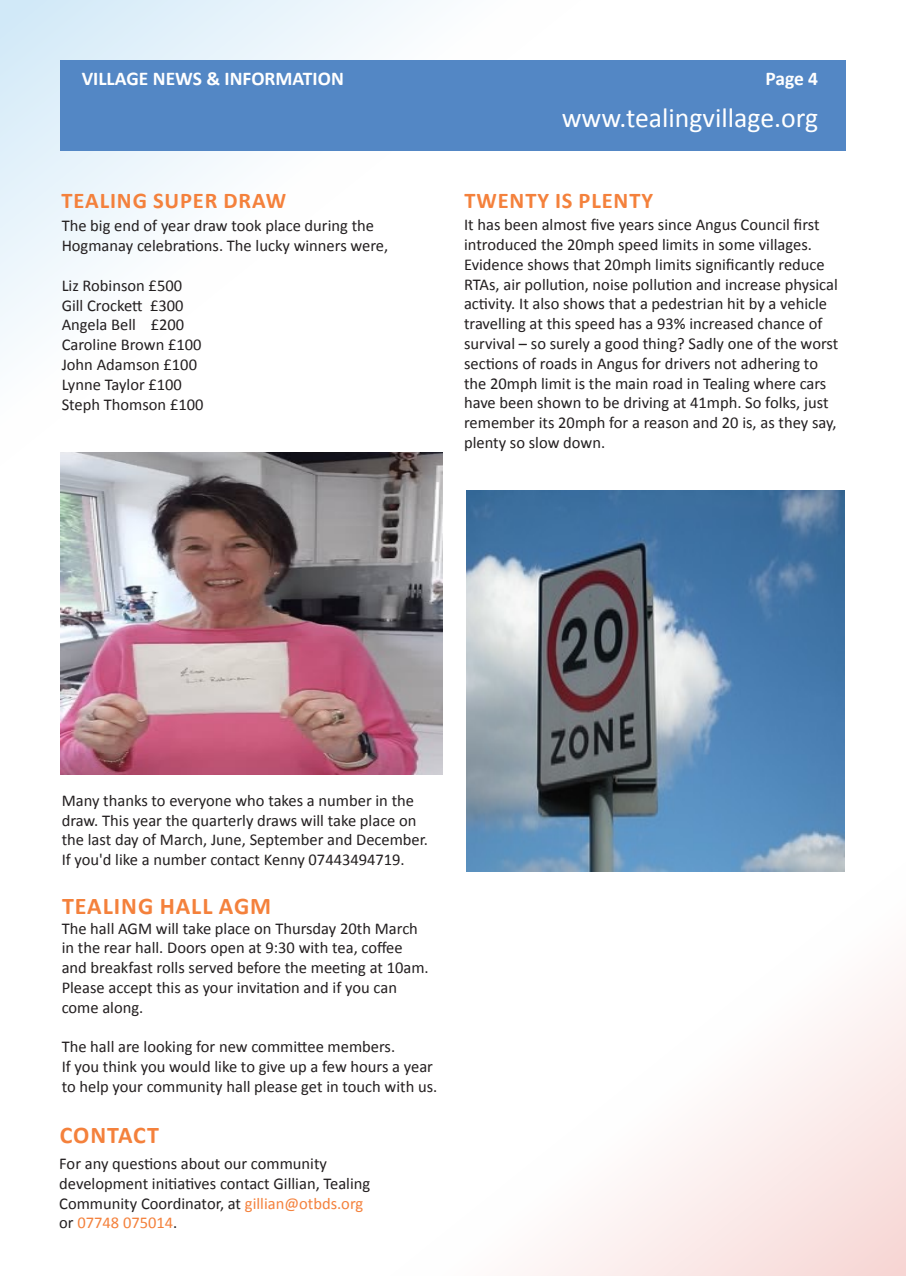
<style>
.page{position:relative;width:906px;height:1276px;background:#fff}
.page>*{position:absolute;margin:0;border:0;box-sizing:border-box;transform-origin:0 0}
.t1{font:27.75px "Calibri";color:#fff}
.t2{font:700 24px "Calibri";letter-spacing:.04em;color:#f4813c}
.t3{font:700 22.5px "Calibri";letter-spacing:.04em;color:#f4813c}
.t4{font:700 19.5px "Calibri";color:#fff}
.t5{font:16.5px/19.8px "Calibri";color:#231f20}
.s1{color:#f4813c}
</style>
<div class="page">
<svg style="left:0;top:0;width:443px;height:489px"></svg>
<svg style="left:466px;top:848px;width:440px;height:428px"></svg>
<div style="left:60px;top:60px;width:785px;height:91px;background:#5387c5"></div>
<img style="left:466px;top:490px;width:378px;height:381px">
<img style="left:60px;top:453px;width:382px;height:321px">
<p class="t4" style="left:82px;top:65px;width:264px">VILLAGE NEWS &amp; INFORMATION</p>
<p class="t4" style="left:765px;top:65px;width:54px">Page 4</p>
<h1 class="t1" style="left:561px;top:98px;width:258px">www.tealingvillage.org</h1>
<h3 class="t3" style="left:62px;top:185px;width:226px">TEALING SUPER DRAW</h3>
<p class="t5" style="left:62px;top:216px;width:328px">The big end of year draw took place during the<br>Hogmanay celebrations. The lucky winners were,</p>
<p class="t5" style="left:62px;top:275px;width:143px">Liz Robinson £500<br>Gill Crockett £300<br>Angela Bell £200<br>Caroline Brown £100<br>John Adamson £100<br>Lynne Taylor £100<br>Steph Thomson £100</p>
<h3 class="t3" style="left:464px;top:185px;width:190px">TWENTY IS PLENTY</h3>
<p class="t5" style="left:464px;top:214px;width:376px">It has been almost five years since Angus Council first introduced the 20mph speed limits in some villages.<br>Evidence shows that 20mph limits significantly reduce RTAs, air pollution, noise pollution and increase physical activity. It also shows that a pedestrian hit by a vehicle travelling at this speed has a 93% increased chance of survival – so surely a good thing? Sadly one of the worst sections of roads in Angus for drivers not adhering to the 20mph limit is the main road in Tealing where cars have been shown to be driving at 41mph. So folks, just remember its 20mph for a reason and 20 is, as they say, plenty so slow down.</p>
<p class="t5" style="left:62px;top:790px;width:368px">Many thanks to everyone who takes a number in the draw. This year the quarterly draws will take place on the last day of March, June, September and December.<br>If you'd like a number contact Kenny 07443494719.</p>
<h2 class="t2" style="left:62px;top:889px;width:211px">TEALING HALL AGM</h2>
<p class="t5" style="left:62px;top:918px;width:368px">The hall AGM will take place on Thursday 20th March in the rear hall. Doors open at 9:30 with tea, coffee and breakfast rolls served before the meeting at 10am.<br>Please accept this as your invitation and if you can come along.</p>
<p class="t5" style="left:62px;top:1036px;width:377px">The hall are looking for new committee members.<br>If you think you would like to give up a few hours a year to help your community hall please get in touch with us.</p>
<h2 class="t2" style="left:60px;top:1118px;width:101px">CONTACT</h2>
<p class="t5" style="left:59px;top:1153px;width:312px">For any questions about our community development initiatives contact Gillian, Tealing Community Coordinator, at <span class="s1">gillian@otbds.org </span>or <span class="s1">07748 075014</span>.</p>
</div>
